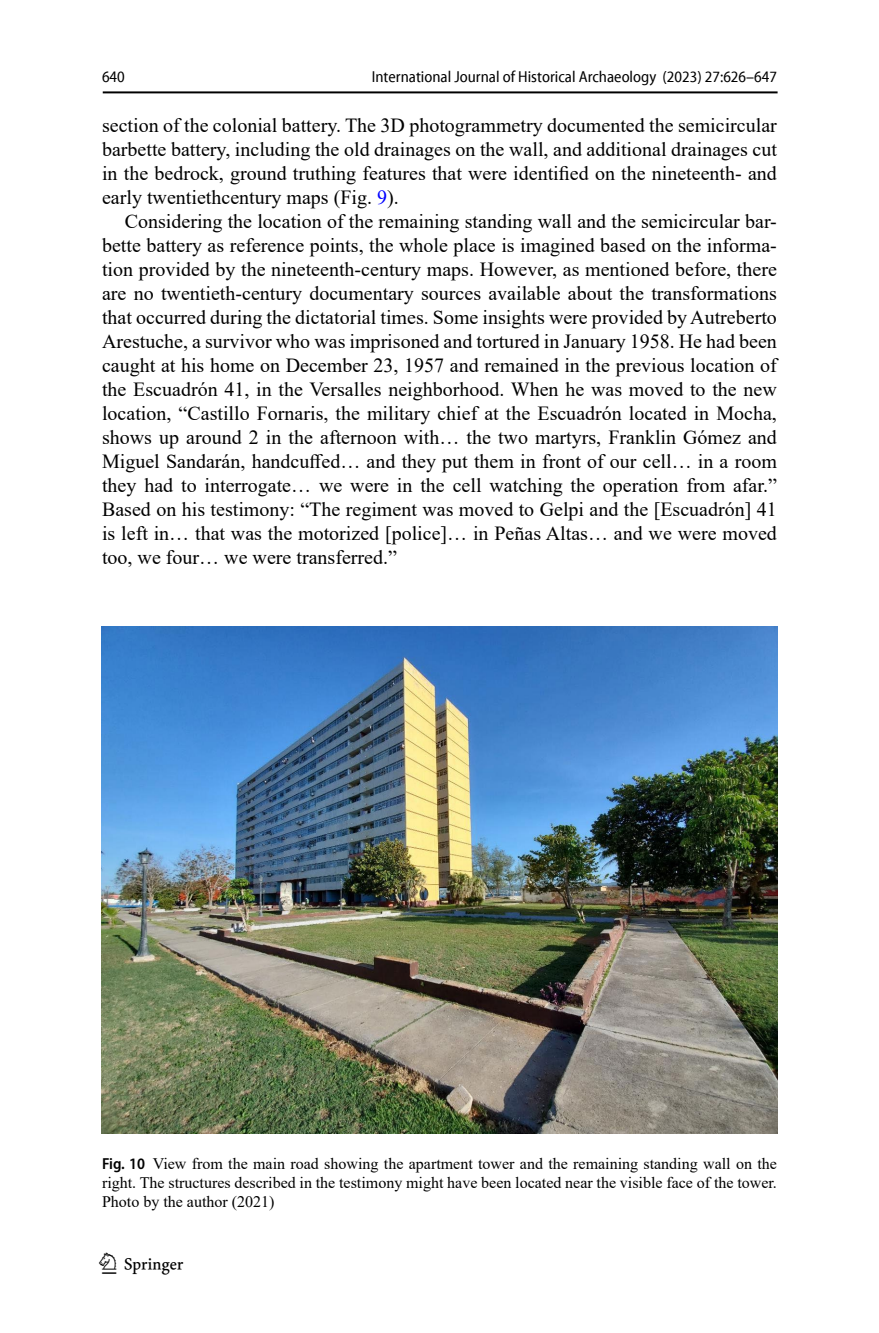
<style>
.page{position:relative;width:879px;height:1333px;background:#fff}
.page>*{position:absolute;margin:0;border:0;box-sizing:border-box;transform-origin:0 0}
.t1{font:30px "Springnew";color:#000}
.Body_Text_Indent{font:20px/24px "Times New Roman";color:#000;text-align:justify}
.Figure_Caption{font:16px/19px "Times New Roman";color:#000;text-align:justify}
.t2{font:16px "Myriad Pro Unic Semi Condensed 2";color:#000}
.s1{font-family:"Times New Roman PSMT2"}
.s2{font-family:"Times New Roman PSMT2";color:#00f}
.s3{font-family:"Myriad Pro";font-weight:600;font-stretch:semi-condensed}
</style>
<div class="page">
<hr style="left:103px;top:91px;width:674px;height:2px;background:#000">
<img style="left:102px;top:626px;width:675px;height:507px">
<p class="t2" style="left:102px;top:70px;width:24px">640</p>
<p class="t2" style="left:372px;top:70px;width:407px">International Journal of Historical Archaeology (2023) 27:626–647</p>
<p class="Body_Text_Indent" style="left:102px;top:112px;width:676px">section of the colonial battery. The 3D photogrammetry documented the semicircular <span class="s1">barbette battery, including the old drainages on the wall, and additional drainages cut </span>in the bedrock, ground truthing features that were identified on the nineteenth- and <span class="s1">early twentiethcentury maps (Fig.</span> <span class="s2">9</span><span class="s1">).</span></p>
<p class="Body_Text_Indent" style="left:102px;top:208px;width:676px;text-indent:23px"><span class="s1">Considering the location of the remaining standing wall and the semicircular bar&shy;bette battery as reference points, the whole place is imagined based on the informa&shy;</span>tion provided by the nineteenth-century maps. However, as mentioned before, there are no twentieth-century documentary sources available about the transformations that occurred during the dictatorial times. Some insights were provided by Autreberto Arestuche, a survivor who was imprisoned and tortured in January 1958. He had been caught at his home on December 23, 1957 and remained in the previous location of the Escuadrón 41, in the Versalles neighborhood. When he was moved to the new <span class="s1">location, “Castillo Fornaris, the military chief at the Escuadrón located in Mocha, shows up around 2 in the afternoon with… the two martyrs, Franklin Gómez and </span>Miguel Sandarán, handcuffed… and they put them in front of our cell… in a room <span class="s1">they had to interrogate… we were in the cell watching the operation from afar.” </span>Based on his testimony: “The regiment was moved to Gelpi and the [Escuadrón] 41 is left in… that was the motorized [police]… in Peñas Altas… and we were moved <span class="s1">too, we four… we were transferred.”</span></p>
<p class="Figure_Caption" style="left:102px;top:1153px;width:676px"><span class="s3">Fig. 10</span> <span class="s1">View from the main road showing the apartment tower and the remaining standing wall on the </span>right. The structures described in the testimony might have been located near the visible face of the tower.<br>Photo by the author (2021)</p>
<h1 class="t1" style="left:102px;top:1246px;width:83px">1 3</h1>
</div>
